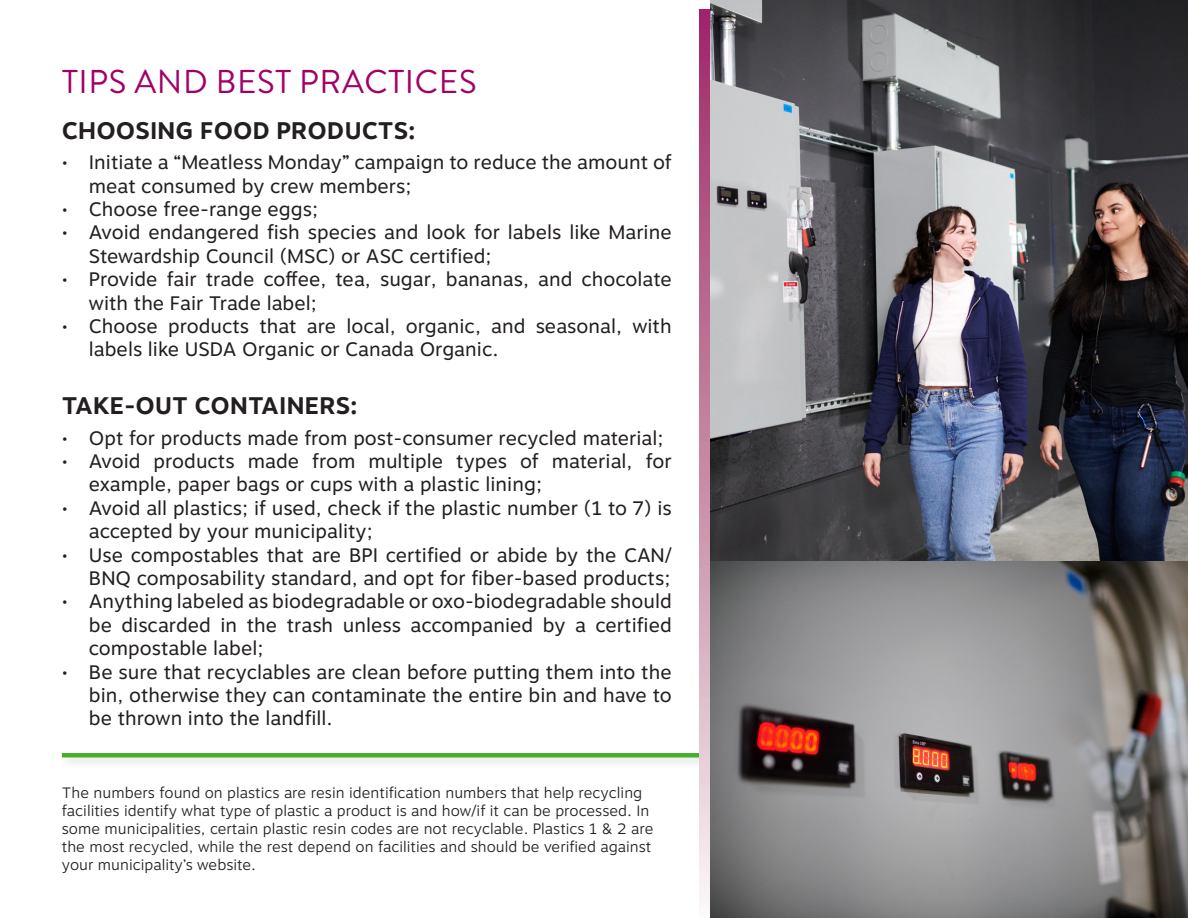
<style>
.page{position:relative;width:1188px;height:918px;background:#fff}
.page>*{position:absolute;margin:0;border:0;box-sizing:border-box;transform-origin:0 0}
.t1{font:33px "Brandon Grotesque";letter-spacing:.02em;color:#a20067}
.t2{font:700 24px "Motiva Sans";letter-spacing:.01em;color:#231f20}
.t3{font:19.5px/23.4px "Motiva Sans";color:#231f20}
.t4{font:300 15px/18px "Motiva Sans";color:#231f20}
</style>
<div class="page">
<div style="left:59px;top:750px;width:1109px;height:21px;background:#f9f9f9"></div>
<div style="left:62px;top:753px;width:1093px;height:5px;background:#43b02a"></div>
<div style="left:700px;top:10px;width:93px;height:908px;background:linear-gradient(to bottom,#9c2562,#f5f2f0)"></div>
<img style="left:710px;top:0;width:478px;height:918px">
<p class="t1" style="left:62px;top:59px;width:416px">TIPS AND BEST PRACTICES</p>
<p class="t2" style="left:62px;top:113px;width:355px">CHOOSING FOOD PRODUCTS:</p>
<p class="t3" style="left:89px;top:151px;width:584px;text-indent:-27px">• Initiate a “Meatless Monday” campaign to reduce the amount of meat consumed by crew members;</p>
<p class="t3" style="left:62px;top:198px;width:258px">• Choose free-range eggs;</p>
<p class="t3" style="left:89px;top:221px;width:584px;text-indent:-27px">• Avoid endangered fish species and look for labels like Marine<br>Stewardship Council (MSC) or ASC certified;</p>
<p class="t3" style="left:89px;top:268px;width:584px;text-indent:-27px">• Provide fair trade coffee, tea, sugar, bananas, and chocolate with the Fair Trade label;</p>
<p class="t3" style="left:89px;top:315px;width:584px;text-indent:-27px">• Choose products that are local, organic, and seasonal, with labels like USDA Organic or Canada Organic.</p>
<p class="t2" style="left:62px;top:388px;width:297px">TAKE-OUT CONTAINERS:</p>
<p class="t3" style="left:62px;top:426px;width:603px">• Opt for products made from post-consumer recycled material;</p>
<p class="t3" style="left:89px;top:450px;width:584px;text-indent:-27px">• Avoid products made from multiple types of material, for example, paper bags or cups with a plastic lining;</p>
<p class="t3" style="left:89px;top:496px;width:584px;text-indent:-27px">• Avoid all plastics; if used, check if the plastic number (1 to 7) is accepted by your municipality;</p>
<p class="t3" style="left:62px;top:543px;width:611px;text-align:right">• Use compostables that are BPI certified or abide by the CAN/<br>BNQ composability standard, and opt for fiber-based products;</p>
<p class="t3" style="left:89px;top:590px;width:584px;text-align:justify;text-indent:-27px">• Anything labeled as biodegradable or oxo-biodegradable should be discarded in the trash unless accompanied by a certified compostable label;</p>
<p class="t3" style="left:89px;top:660px;width:584px;text-align:justify;text-indent:-27px">• Be sure that recyclables are clean before putting them into the bin, otherwise they can contaminate the entire bin and have to be thrown into the landfill.</p>
<p class="t4" style="left:62px;top:783px;width:593px">The numbers found on plastics are resin identification numbers that help recycling facilities identify what type of plastic a product is and how/if it can be processed. In some municipalities, certain plastic resin codes are not recyclable. Plastics 1 &amp; 2 are the most recycled, while the rest depend on facilities and should be verified against your municipality’s website.</p>
</div>
